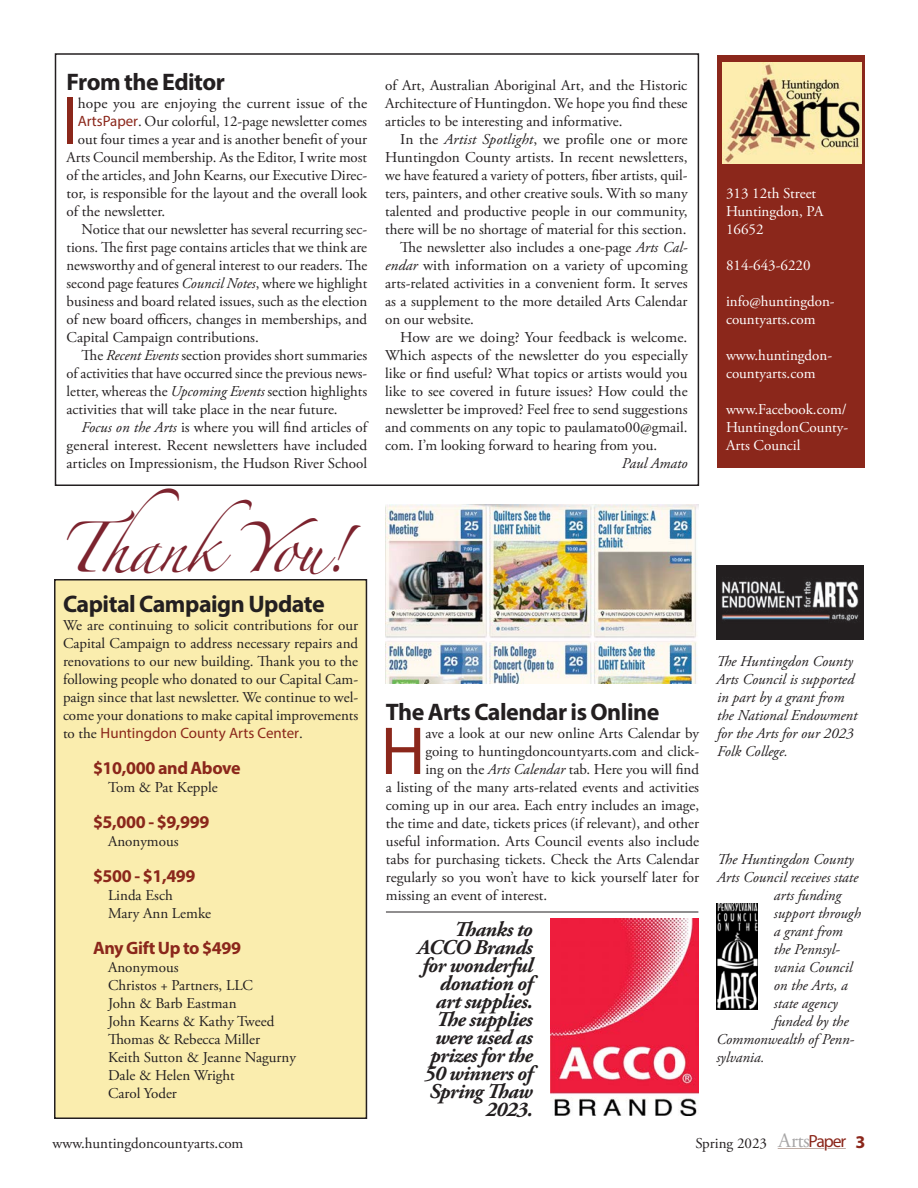
<style>
.page{position:relative;width:918px;height:1188px;background:#fff}
.page>*{position:absolute;margin:0;border:0;box-sizing:border-box;transform-origin:0 0}
.Body_First{font:68.4px "Myriad Pro";color:#8b271b}
.Head_4{font:45px "Zapfino";color:#7c232e}
.Head_3_on_Baseline{font:700 24px "Myriad Pro";letter-spacing:-.02em;color:#231f20}
.Head_4-2{font:italic 700 21px/18px "Adobe Garamond Pro";letter-spacing:-.025em;color:#231f20;text-align:right}
.Head_4_with_Color{font:700 18px "Myriad Pro";letter-spacing:-.02em;color:#8b271b}
.Body_Text{font:15px/18px "Adobe Garamond Pro";color:#231f20;text-align:justify}
.Body_First-2{font:15px "Adobe Garamond Pro";color:#231f20}
.Body_Text_No_Indent{font:15px/18px "Adobe Garamond Pro";color:#231f20;text-align:justify}
.Article_Author{font:italic 15px/18px "Adobe Garamond Pro";color:#231f20}
.Body_Text-2{font:15px/18px "Adobe Garamond Pro";color:#fff}
.s1{font-family:"Myriad Pro";color:#8b271b}
.s2{font-style:italic}
.s3{font-size:20.55px;color:rgb(35 31 32/.4)}
.s4{font-family:"Myriad Pro";font-size:17.7px;color:#8b271b}
.s5{font-family:"Myriad Pro";font-weight:700;font-size:18px;color:#8b271b}
</style>
<div class="page">
<hr style="left:778px;top:1148px;width:46px;height:1px;background:#57210b">
<svg style="left:828px;top:1148px;width:18px;height:1px"></svg>
<div style="left:717px;top:55px;width:148px;height:413px;background:#8b271b"></div>
<img style="left:723px;top:63px;width:139px;height:101px">
<img style="left:716px;top:566px;width:148px;height:74px">
<img style="left:716px;top:904px;width:42px;height:106px">
<img style="left:551px;top:918px;width:147px;height:197px">
<img style="left:386px;top:505px;width:312px;height:179px">
<hr style="left:386px;top:912px;width:312px;height:1px;background:#231f20">
<div style="left:55px;top:580px;width:311px;height:538px;background:#faedae"></div>
<div style="left:54px;top:579px;width:313px;height:540px;border:2px solid #231f20"></div>
<div style="left:55px;top:53px;width:644px;height:433px;border:2px solid #231f20"></div>
<p class="Head_3_on_Baseline" style="left:67px;top:66px;width:160px">From the Editor</p>
<p class="Body_First" style="left:61px;top:79px;width:18px">I</p>
<p class="Body_First-2" style="left:78px;top:94px;width:291px">hope you are enjoying the current issue of the</p>
<p class="Body_First-2" style="left:78px;top:112px;width:291px"><span class="s1">ArtsPaper</span>. Our colorful, 12-page newsletter comes</p>
<p class="Body_First-2" style="left:78px;top:130px;width:291px">out four times a year and is another benefit of your</p>
<p class="Body_First-2" style="left:67px;top:148px;width:302px">Arts Council membership. As the Editor, I write most</p>
<p class="Body_First-2" style="left:67px;top:166px;width:302px">of the articles, and John Kearns, our Executive Direc-</p>
<p class="Body_First-2" style="left:67px;top:184px;width:302px">tor, is responsible for the layout and the overall look</p>
<p class="Body_First-2" style="left:67px;top:202px;width:100px">of the newsletter.</p>
<p class="Body_Text" style="left:67px;top:221px;width:302px;text-indent:15px">Notice that our newsletter has several recurring sec&shy;tions. The first page contains articles that we think are newsworthy and of general interest to our readers. The second page features <span class="s2">Council Notes</span>, where we highlight business and board related issues, such as the election of new board officers, changes in memberships, and Capital Campaign contributions.</p>
<p class="Body_Text" style="left:67px;top:347px;width:302px;text-indent:15px">The <span class="s2">Recent Events</span> section provides short summaries of activities that have occurred since the previous news&shy;letter, whereas the <span class="s2">Upcoming Events</span> section highlights activities that will take place in the near future.</p>
<p class="Body_Text" style="left:67px;top:419px;width:302px;text-indent:15px"><span class="s2">Focus on the Arts</span> is where you will find articles of general interest. Recent newsletters have included articles on Impressionism, the Hudson River School</p>
<p class="Head_4" style="left:58px;top:529px;width:291px">ThankYou!</p>
<p class="Head_3_on_Baseline" style="left:63px;top:588px;width:263px">Capital Campaign Update</p>
<p class="Body_Text_No_Indent" style="left:63px;top:617px;width:297px">We are continuing to solicit contributions for our Capital Campaign to address necessary repairs and renovations to our new building. Thank you to the following people who donated to our Capital Cam&shy;paign since that last newsletter. We continue to wel&shy;come your donations to make capital improvements to the <span class="s1">Huntingdon County Arts Center</span>.</p>
<p class="Head_4_with_Color" style="left:93px;top:756px;width:149px">$10,000 and Above</p>
<p class="Body_Text" style="left:108px;top:779px;width:111px">Tom &amp; Pat Kepple</p>
<p class="Head_4_with_Color" style="left:93px;top:810px;width:118px">$5,000 - $9,999</p>
<p class="Body_Text" style="left:108px;top:833px;width:72px">Anonymous</p>
<p class="Head_4_with_Color" style="left:93px;top:864px;width:104px">$500 - $1,499</p>
<p class="Body_Text" style="left:108px;top:887px;width:66px">Linda Esch</p>
<p class="Body_Text" style="left:108px;top:905px;width:105px">Mary Ann Lemke</p>
<p class="Head_4_with_Color" style="left:93px;top:936px;width:150px">Any Gift Up to $499</p>
<p class="Body_Text" style="left:108px;top:959px;width:72px">Anonymous</p>
<p class="Body_Text" style="left:108px;top:977px;width:146px">Christos + Partners, LLC</p>
<p class="Body_Text" style="left:108px;top:995px;width:130px">John &amp; Barb Eastman</p>
<p class="Body_Text" style="left:108px;top:1013px;width:168px">John Kearns &amp; Kathy Tweed</p>
<p class="Body_Text" style="left:108px;top:1031px;width:154px">Thomas &amp; Rebecca Miller</p>
<p class="Body_Text" style="left:108px;top:1049px;width:190px">Keith Sutton &amp; Jeanne Nagurny</p>
<p class="Body_Text" style="left:108px;top:1067px;width:128px">Dale &amp; Helen Wright</p>
<p class="Body_Text" style="left:108px;top:1085px;width:70px">Carol Yoder</p>
<p class="Body_Text" style="left:385px;top:77px;width:304px">of Art, Australian Aboriginal Art, and the Historic Architecture of Huntingdon. We hope you find these articles to be interesting and informative.</p>
<p class="Body_Text" style="left:385px;top:131px;width:304px;text-indent:15px">In the <span class="s2">Artist Spotlight</span>, we profile one or more Huntingdon County artists. In recent newsletters, we have featured a variety of potters, fiber artists, quil&shy;ters, painters, and other creative souls. With so many talented and productive people in our community, there will be no shortage of material for this section.</p>
<p class="Body_Text" style="left:385px;top:239px;width:304px;text-indent:15px">The newsletter also includes a one-page <span class="s2">Arts Cal&shy;endar</span> with information on a variety of upcoming arts-related activities in a convenient form. It serves as a supplement to the more detailed Arts Calendar on our website.</p>
<p class="Body_Text" style="left:385px;top:329px;width:304px;text-indent:15px">How are we doing? Your feedback is welcome.<br>Which aspects of the newsletter do you especially like or find useful? What topics or artists would you like to see covered in future issues? How could the newsletter be improved? Feel free to send suggestions and comments on any topic to paulamato00@gmail. com. I’m looking forward to hearing from you.</p>
<p class="Article_Author" style="left:622px;top:455px;width:67px">Paul Amato</p>
<p class="Body_Text-2" style="left:726px;top:185px;width:92px">313 12th Street</p>
<p class="Body_Text-2" style="left:726px;top:203px;width:99px">Huntingdon, PA<br>16652</p>
<p class="Body_Text-2" style="left:726px;top:257px;width:86px">814-643-6220</p>
<p class="Body_Text-2" style="left:726px;top:293px;width:110px">info@huntingdon&shy;countyarts.com</p>
<p class="Body_Text-2" style="left:726px;top:347px;width:108px">www.huntingdon&shy;countyarts.com</p>
<p class="Body_Text-2" style="left:726px;top:401px;width:124px;text-align:justify">www.Facebook.com/ HuntingdonCounty-Arts Council</p>
<p class="Head_3_on_Baseline" style="left:386px;top:696px;width:275px">The Arts Calendar is Online</p>
<p class="Body_First" style="left:381px;top:709px;width:46px">H</p>
<p class="Body_First-2" style="left:425px;top:724px;width:275px">ave a look at our new online Arts Calendar by</p>
<p class="Body_First-2" style="left:425px;top:742px;width:275px">going to huntingdoncountyarts.com and click-</p>
<p class="Body_First-2" style="left:425px;top:760px;width:275px">ing on the <span class="s2">Arts Calendar</span> tab. Here you will find</p>
<p class="Body_First-2" style="left:386px;top:778px;width:315px">a listing of the many arts-related events and activities</p>
<p class="Body_First-2" style="left:386px;top:796px;width:315px">coming up in our area. Each entry includes an image,</p>
<p class="Body_First-2" style="left:386px;top:814px;width:315px">the time and date, tickets prices (if relevant), and other</p>
<p class="Body_First-2" style="left:386px;top:832px;width:315px">useful information. Arts Council events also include</p>
<p class="Body_First-2" style="left:386px;top:850px;width:315px">tabs for purchasing tickets. Check the Arts Calendar</p>
<p class="Body_First-2" style="left:386px;top:868px;width:315px">regularly so you won’t have to kick yourself later for</p>
<p class="Body_First-2" style="left:386px;top:886px;width:163px">missing an event of interest.</p>
<p class="Head_4-2" style="left:417px;top:921px;width:117px">Thanks to<br>ACCO Brands for wonderful donation of art supplies.<br>The supplies were used as prizes for the<br>50 winners of<br>Spring Thaw<br>2023.</p>
<p class="Article_Author" style="left:716px;top:653px;width:143px">The Huntingdon County<br>Arts Council is supported in part by a grant from the National Endowment for the Arts for our 2023<br>Folk College.</p>
<p class="Article_Author" style="left:717px;top:851px;width:138px">The Huntingdon County</p>
<p class="Article_Author" style="left:717px;top:869px;width:143px">Arts Council receives state</p>
<p class="Article_Author" style="left:774px;top:887px;width:69px">arts funding</p>
<p class="Article_Author" style="left:774px;top:905px;width:88px">support through</p>
<p class="Article_Author" style="left:774px;top:923px;width:70px">a grant from</p>
<p class="Article_Author" style="left:774px;top:941px;width:68px">the Pennsyl-</p>
<p class="Article_Author" style="left:774px;top:959px;width:80px">vania Council</p>
<p class="Article_Author" style="left:774px;top:977px;width:76px">on the Arts, a</p>
<p class="Article_Author" style="left:774px;top:995px;width:65px">state agency</p>
<p class="Article_Author" style="left:774px;top:1013px;width:76px">funded by the</p>
<p class="Article_Author" style="left:716px;top:1031px;width:140px">Commonwealth of Penn-</p>
<p class="Article_Author" style="left:716px;top:1049px;width:50px">sylvania.</p>
<p class="Body_Text" style="left:53px;top:1134px;width:192px">www.huntingdoncountyarts.com</p>
<p class="Body_Text" style="left:695px;top:1134px;width:172px">Spring 2023 <span class="s3">Arts</span><span class="s4">Paper</span> <span class="s5">3</span></p>
</div>
